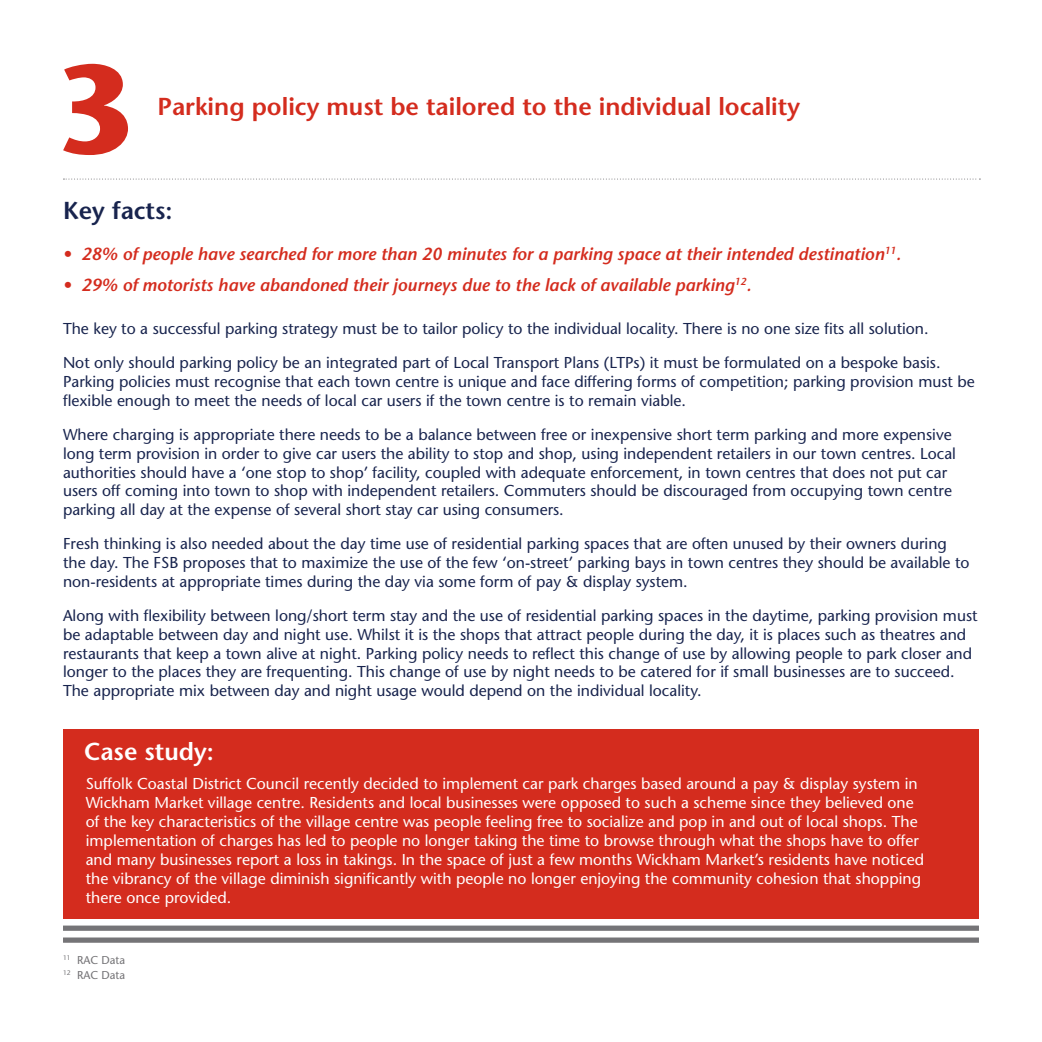
<style>
.page{position:relative;width:1042px;height:1042px;background:#fff}
.page>*{position:absolute;margin:0;border:0;box-sizing:border-box;transform-origin:0 0}
.t1{font:700 126px "Stone Sans";color:#d42c1e}
.t2{font:600 24.5px "Stone Sans";color:#d42c1e}
.t3{font:600 24.5px "Stone Sans";color:#fff}
.t4{font:600 24.5px "Stone Sans";color:#18244e}
.t5{font:italic 600 17.5px "Stone Sans";color:#d42c1e}
.t6{font:15.75px/18.9px "Stone Sans";color:#18244e}
.t7{font:15.75px/18.9px "Stone Sans";color:#fff}
.t8{font:11.38px/14.9px "Stone Sans";color:#757477}
</style>
<div class="page">
<div style="left:63px;top:729px;width:916px;height:190px;background:#d42c1e"></div>
<svg style="left:63px;top:179px;width:917px;height:1px"></svg>
<div style="left:63px;top:937px;width:916px;height:6px;background:#757477"></div>
<div style="left:63px;top:925px;width:916px;height:6px;background:#757477"></div>
<h1 class="t1" style="left:56px;top:30px;width:81px">3</h1>
<h2 class="t2" style="left:157px;top:91px;width:644px">Parking policy must be tailored to the individual locality</h2>
<h2 class="t4" style="left:63px;top:195px;width:111px">Key facts:</h2>
<p class="t5" style="left:63px;top:243px;width:839px">• 28% of people have searched for more than 20 minutes for a parking space at their intended destination<sup>11</sup>.</p>
<p class="t5" style="left:63px;top:274px;width:690px">• 29% of motorists have abandoned their journeys due to the lack of available parking<sup>12</sup>.</p>
<p class="t6" style="left:63px;top:312px;width:879px;line-height:33.8px">The key to a successful parking strategy must be to tailor policy to the individual locality. There is no one size fits all solution.<br>Not only should parking policy be an integrated part of Local Transport Plans (LTPs) it must be formulated on a bespoke basis.</p>
<p class="t6" style="left:63px;top:372px;width:913px">Parking policies must recognise that each town centre is unique and face differing forms of competition; parking provision must be flexible enough to meet the needs of local car users if the town centre is to remain viable.</p>
<p class="t6" style="left:63px;top:425px;width:894px">Where charging is appropriate there needs to be a balance between free or inexpensive short term parking and more expensive long term provision in order to give car users the ability to stop and shop, using independent retailers in our town centres. Local authorities should have a ‘one stop to shop’ facility, coupled with adequate enforcement, in town centres that does not put car users off coming into town to shop with independent retailers. Commuters should be discouraged from occupying town centre parking all day at the expense of several short stay car using consumers.</p>
<p class="t6" style="left:63px;top:534px;width:908px">Fresh thinking is also needed about the day time use of residential parking spaces that are often unused by their owners during the day. The FSB proposes that to maximize the use of the few ‘on-street’ parking bays in town centres they should be available to non-residents at appropriate times during the day via some form of pay &amp; display system.</p>
<p class="t6" style="left:63px;top:606px;width:916px">Along with flexibility between long/short term stay and the use of residential parking spaces in the daytime, parking provision must be adaptable between day and night use. Whilst it is the shops that attract people during the day, it is places such as theatres and restaurants that keep a town alive at night. Parking policy needs to reflect this change of use by allowing people to park closer and longer to the places they are frequenting. This change of use by night needs to be catered for if small businesses are to succeed.<br>The appropriate mix between day and night usage would depend on the individual locality.</p>
<h2 class="t3" style="left:84px;top:737px;width:131px">Case study:</h2>
<p class="t7" style="left:86px;top:774px;width:840px">Suffolk Coastal District Council recently decided to implement car park charges based around a pay &amp; display system in Wickham Market village centre. Residents and local businesses were opposed to such a scheme since they believed one of the key characteristics of the village centre was people feeling free to socialize and pop in and out of local shops. The implementation of charges has led to people no longer taking the time to browse through what the shops have to offer and many businesses report a loss in takings. In the space of just a few months Wickham Market’s residents have noticed the vibrancy of the village diminish significantly with people no longer enjoying the community cohesion that shopping there once provided.</p>
<p class="t8" style="left:63px;top:952px;width:64px"><sup>11</sup> RAC Data<br><sup>12</sup> RAC Data</p>
</div>
